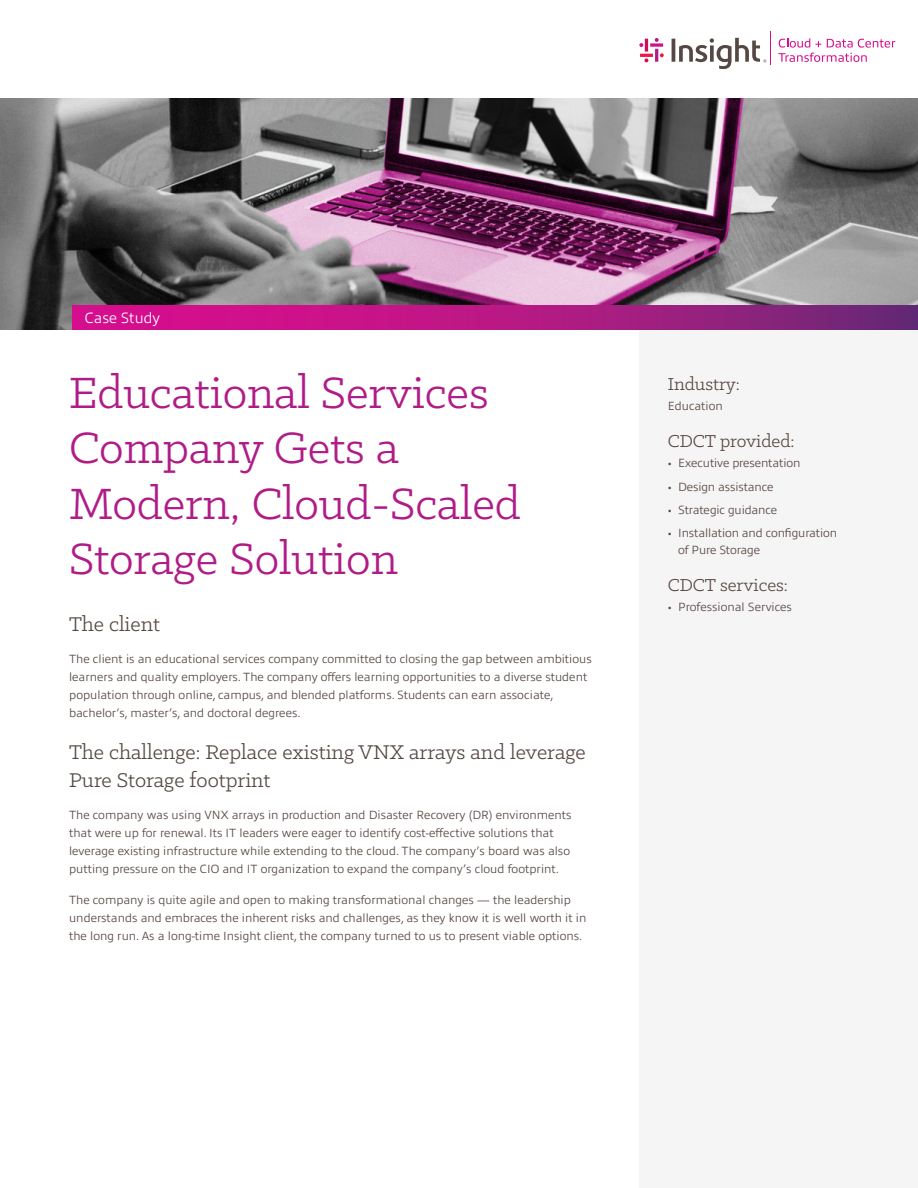
<style>
.page{position:relative;width:918px;height:1188px;background:#fff}
.page>*{position:absolute;margin:0;border:0;box-sizing:border-box;transform-origin:0 0}
.t1{font:49.5px/55.5px "Klinic Slab";color:#b01c87}
.t2{font:22.5px/28.5px "Klinic Slab";color:#554742}
.t3{font:19.5px "Klinic Slab";color:#554742}
.t4{font:300 15px "Allumi Pro";color:#fff}
.t5{font:300 12px/18px "Allumi Pro";color:#554742}
</style>
<div class="page">
<div style="left:639px;top:305px;width:279px;height:883px;background:#f6f5f5"></div>
<img style="left:0;top:98px;width:918px;height:232px">
<svg style="left:72px;top:305px;width:846px;height:25px"></svg>
<hr style="left:770px;top:31px;width:1px;height:34px;background:#d40e8c">
<svg style="left:778px;top:38px;width:117px;height:24px"></svg>
<svg style="left:639px;top:38px;width:25px;height:24px"></svg>
<svg style="left:672px;top:38px;width:94px;height:31px"></svg>
<p class="t4" style="left:85px;top:307px;width:77px">Case Study</p>
<h1 class="t1" style="left:69px;top:363px;width:453px">Educational Services<br>Company Gets a<br>Modern, Cloud-Scaled<br>Storage Solution</h1>
<h2 class="t2" style="left:69px;top:610px;width:92px">The client</h2>
<p class="t5" style="left:69px;top:649px;width:524px">The client is an educational services company committed to closing the gap between ambitious learners and quality employers. The company offers learning opportunities to a diverse student population through online, campus, and blended platforms. Students can earn associate, bachelor’s, master’s, and doctoral degrees.</p>
<h2 class="t2" style="left:69px;top:737px;width:518px">The challenge: Replace existing VNX arrays and leverage<br>Pure Storage footprint</h2>
<p class="t5" style="left:69px;top:805px;width:504px">The company was using VNX arrays in production and Disaster Recovery (DR) environments that were up for renewal. Its IT leaders were eager to identify cost-effective solutions that leverage existing infrastructure while extending to the cloud. The company’s board was also putting pressure on the CIO and IT organization to expand the company’s cloud footprint.</p>
<p class="t5" style="left:69px;top:890px;width:519px">The company is quite agile and open to making transformational changes — the leadership understands and embraces the inherent risks and challenges, as they know it is well worth it in the long run. As a long-time Insight client, the company turned to us to present viable options.</p>
<h3 class="t3" style="left:668px;top:372px;width:74px">Industry:</h3>
<p class="t5" style="left:668px;top:396px;width:57px">Education</p>
<h3 class="t3" style="left:668px;top:429px;width:128px">CDCT provided:</h3>
<p class="t5" style="left:668px;top:453px;width:134px">• Executive presentation</p>
<p class="t5" style="left:668px;top:477px;width:107px">• Design assistance</p>
<p class="t5" style="left:668px;top:500px;width:111px">• Strategic guidance</p>
<p class="t5" style="left:678px;top:524px;width:160px;line-height:16.5px;text-indent:-10px">• Installation and configuration of Pure Storage</p>
<h3 class="t3" style="left:668px;top:572px;width:122px">CDCT services:</h3>
<p class="t5" style="left:668px;top:596px;width:126px">• Professional Services</p>
</div>
